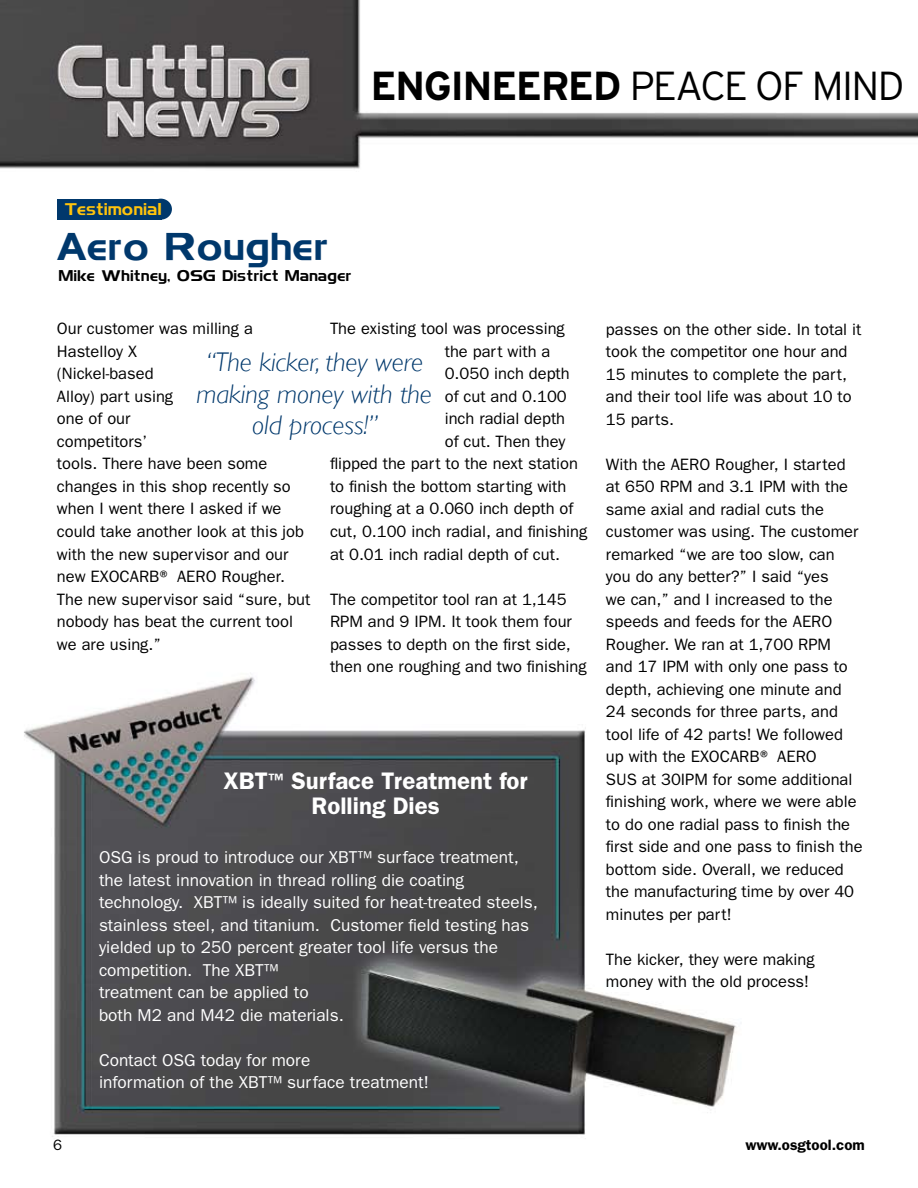
<style>
.page{position:relative;width:918px;height:1188px;background:#fff}
.page>*{position:absolute;margin:0;border:0;box-sizing:border-box;transform-origin:0 0}
.t1{font:300 40.5px "Interstate";letter-spacing:-.04em;color:#000}
.t2{font:37.5px "Hamlet";color:#00386c}
.t3{font:italic 300 27px/31.5px "Gill Sans";color:#00386c;text-align:center}
.t4{font:600 24px/25.5px "Franklin Gothic";color:#fff;text-align:center}
.t5{font:17.25px/22.5px "Franklin Gothic";color:#fff}
.t6{font:16.5px/22.5px "Franklin Gothic";color:#000}
.t7{font:16.5px "Hamlet";color:#ffc40c}
.t8{font:15px "Hamlet";color:#000}
.t9{font:600 15px "Franklin Gothic";color:#000}
.t10{font:15px "Franklin Gothic";color:#000}
.s1{font-weight:700}
</style>
<div class="page">
<img style="left:24px;top:198px;width:713px;height:941px">
<img style="left:0;top:0;width:918px;height:169px">
<div style="left:57px;top:199px;width:105px;height:21px;background:#00386c"></div>
<div style="left:150px;top:199px;width:22px;height:21px;background:#00386c;border-radius:50%"></div>
<h1 class="t1" style="left:370px;top:63px;width:535px"><span class="s1">ENGINEERED</span> PEACE OF MIND</h1>
<p class="t7" style="left:65px;top:202px;width:99px">Testimonial</p>
<h2 class="t2" style="left:55px;top:230px;width:275px">Aero Rougher</h2>
<p class="t8" style="left:58px;top:269px;width:295px">Mike Whitney, OSG District Manager</p>
<p class="t6" style="left:330px;top:318px;width:236px">The existing tool was processing</p>
<p class="t6" style="left:445px;top:340px;width:107px">the part with a</p>
<p class="t6" style="left:445px;top:363px;width:127px">0.050 inch depth</p>
<p class="t6" style="left:445px;top:385px;width:124px">of cut and 0.100</p>
<p class="t6" style="left:445px;top:408px;width:122px">inch radial depth</p>
<p class="t6" style="left:445px;top:430px;width:122px">of cut. Then they</p>
<p class="t6" style="left:330px;top:453px;width:249px">flipped the part to the next station</p>
<p class="t6" style="left:330px;top:475px;width:238px">to finish the bottom starting with</p>
<p class="t6" style="left:330px;top:498px;width:245px">roughing at a 0.060 inch depth of</p>
<p class="t6" style="left:330px;top:520px;width:259px">cut, 0.100 inch radial, and finishing</p>
<p class="t6" style="left:330px;top:543px;width:232px">at 0.01 inch radial depth of cut.</p>
<p class="t6" style="left:330px;top:588px;width:258px">The competitor tool ran at 1,145<br>RPM and 9 IPM. It took them four passes to depth on the first side, then one roughing and two finishing</p>
<p class="t6" style="left:57px;top:318px;width:255px">Our customer was milling a<br>Hastelloy X<br>(Nickel-based<br>Alloy) part using<br>one of our<br>competitors’<br>tools. There have been some changes in this shop recently so when I went there I asked if we could take another look at this job with the new supervisor and our new EXOCARB® AERO Rougher.<br>The new supervisor said “sure, but nobody has beat the current tool we are using.”</p>
<h3 class="t3" style="left:196px;top:346px;width:237px">“The kicker, they were making money with the old process!”</h3>
<h3 class="t4" style="left:224px;top:768px;width:306px">XBT<sup>™</sup> Surface Treatment for<br>Rolling Dies</h3>
<p class="t5" style="left:99px;top:846px;width:440px">OSG is proud to introduce our XBT™ surface treatment, the latest innovation in thread rolling die coating technology. XBT™ is ideally suited for heat-treated steels, stainless steel, and titanium. Customer field testing has yielded up to 250 percent greater tool life versus the competition. The XBT™<br>treatment can be applied to<br>both M2 and M42 die materials.</p>
<p class="t5" style="left:99px;top:1049px;width:331px">Contact OSG today for more<br>information of the XBT™ surface treatment!</p>
<p class="t6" style="left:606px;top:318px;width:257px">passes on the other side. In total it took the competitor one hour and<br>15 minutes to complete the part, and their tool life was about 10 to<br>15 parts.</p>
<p class="t6" style="left:606px;top:453px;width:258px">With the AERO Rougher, I started at 650 RPM and 3.1 IPM with the same axial and radial cuts the customer was using. The customer remarked “we are too slow, can you do any better?” I said “yes<br>we can,” and I increased to the speeds and feeds for the AERO<br>Rougher. We ran at 1,700 RPM<br>and 17 IPM with only one pass to depth, achieving one minute and<br>24 seconds for three parts, and tool life of 42 parts! We followed up with the EXOCARB® AERO<br>SUS at 30IPM for some additional finishing work, where we were able to do one radial pass to finish the first side and one pass to finish the bottom side. Overall, we reduced the manufacturing time by over 40 minutes per part!</p>
<p class="t6" style="left:606px;top:948px;width:210px">The kicker, they were making money with the old process!</p>
<p class="t10" style="left:53px;top:1137px;width:10px">6</p>
<p class="t9" style="left:745px;top:1136px;width:121px">www.osgtool.com</p>
</div>
